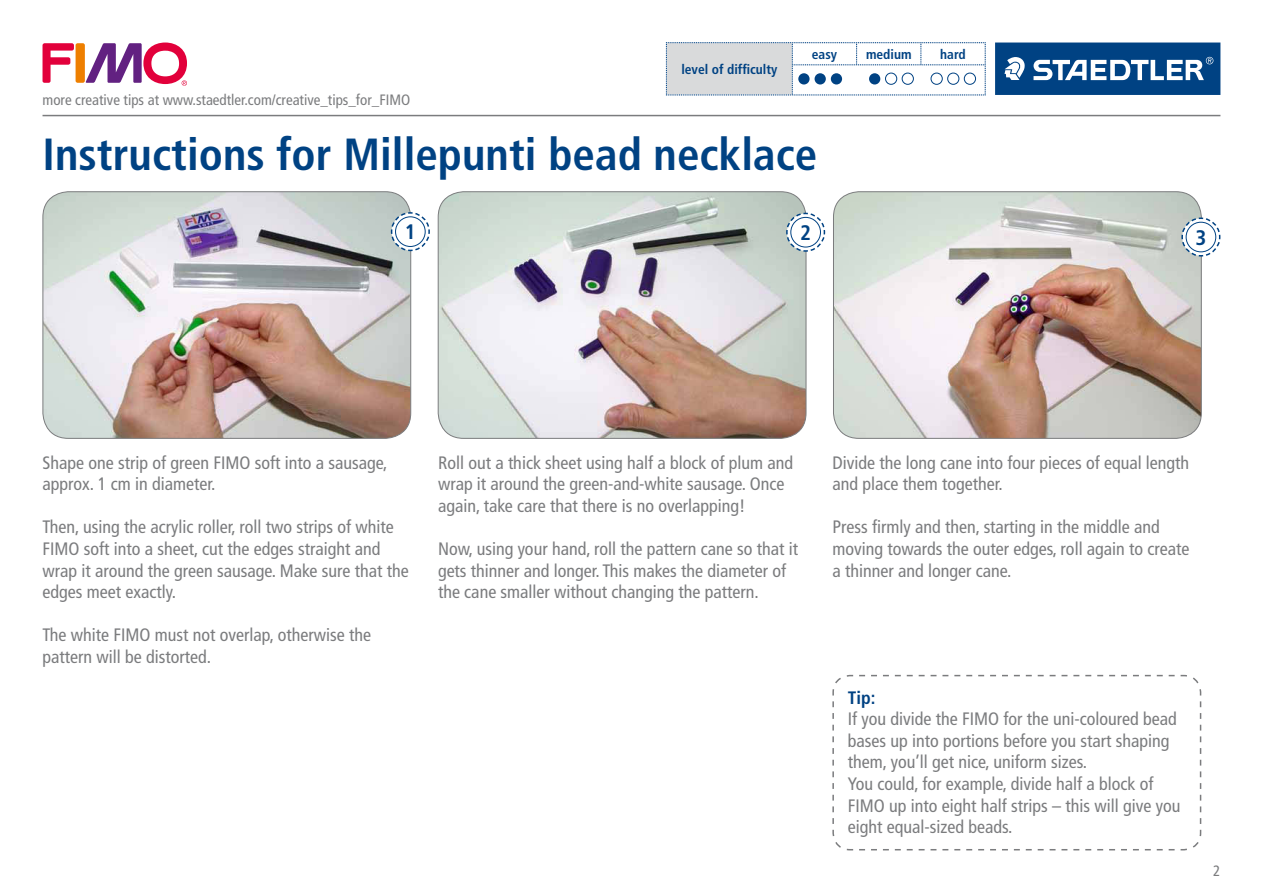
<style>
.page{position:relative;width:1263px;height:893px;background:#fff}
.page>*{position:absolute;margin:0;border:0;box-sizing:border-box;transform-origin:0 0}
.t1{font:700 condensed 45px "Frutiger";color:#004283}
.t2{font:700 condensed 21px "Frutiger";color:#004283}
.t3{font:condensed 18px/21.6px "Frutiger";color:#7b7c7e}
.t4{font:700 condensed 18px "Frutiger";color:#004283}
.t5{font:condensed 15px "Frutiger";color:#7b7c7e}
.t6{font:700 condensed 13.5px "Frutiger";color:#004283}
</style>
<div class="page">
<div style="left:995px;top:43px;width:225px;height:52px;background:#004283"></div>
<svg style="left:1004px;top:57px;width:21px;height:23px"></svg>
<svg style="left:1033px;top:57px;width:180px;height:23px"></svg>
<hr style="left:43px;top:115px;width:1177px;height:1px;background:#7b7c7e">
<svg style="left:666px;top:42px;width:320px;height:54px"></svg>
<div style="left:798px;top:73px;width:11px;height:12px;background:#004283;border-radius:50%"></div>
<div style="left:814px;top:73px;width:12px;height:12px;background:#004283;border-radius:50%"></div>
<div style="left:831px;top:73px;width:11px;height:12px;background:#004283;border-radius:50%"></div>
<div style="left:869px;top:73px;width:11px;height:12px;background:#004283;border-radius:50%"></div>
<div style="left:885px;top:73px;width:12px;height:12px;border:1px solid #004283;border-radius:50%"></div>
<div style="left:902px;top:73px;width:11px;height:12px;border:1px solid #004283;border-radius:50%"></div>
<div style="left:931px;top:73px;width:11px;height:12px;border:1px solid #004283;border-radius:50%"></div>
<div style="left:947px;top:73px;width:12px;height:12px;border:1px solid #004283;border-radius:50%"></div>
<div style="left:964px;top:73px;width:12px;height:12px;border:1px solid #004283;border-radius:50%"></div>
<img style="left:43px;top:192px;width:368px;height:246px">
<div style="left:43px;top:191px;width:368px;height:248px;border:1px solid #7b7c7e;border-radius:26px"></div>
<svg style="left:390px;top:211px;width:40px;height:41px"></svg>
<div style="left:395px;top:217px;width:30px;height:29px;background:#fff;border-radius:50%"></div>
<div style="left:395px;top:216px;width:31px;height:31px;border:1px solid #004283;border-radius:50%"></div>
<img style="left:833px;top:192px;width:368px;height:246px">
<div style="left:833px;top:191px;width:369px;height:248px;border:1px solid #7b7c7e;border-radius:26px"></div>
<svg style="left:1181px;top:217px;width:40px;height:40px"></svg>
<div style="left:1186px;top:222px;width:30px;height:30px;background:#fff;border-radius:50%"></div>
<div style="left:1186px;top:222px;width:30px;height:30px;border:1px solid #004283;border-radius:50%"></div>
<img style="left:438px;top:192px;width:368px;height:246px">
<div style="left:438px;top:191px;width:368px;height:248px;border:1px solid #7b7c7e;border-radius:26px"></div>
<svg style="left:785px;top:212px;width:41px;height:40px"></svg>
<div style="left:791px;top:217px;width:29px;height:30px;background:#fff;border-radius:50%"></div>
<div style="left:790px;top:217px;width:31px;height:30px;border:1px solid #004283;border-radius:50%"></div>
<svg style="left:832px;top:674px;width:370px;height:177px"></svg>
<svg style="left:43px;top:43px;width:31px;height:40px"></svg>
<div style="left:76px;top:43px;width:9px;height:40px;background:#ee7f00;border-radius:2px"></div>
<svg style="left:85px;top:43px;width:102px;height:43px"></svg>
<p class="t5" style="left:43px;top:91px;width:369px">more creative tips at www.staedtler.com/creative_tips_for_FIMO</p>
<p class="t6" style="left:681px;top:61px;width:98px">level of difficulty</p>
<p class="t6" style="left:812px;top:46px;width:27px">easy</p>
<p class="t6" style="left:866px;top:46px;width:47px">medium</p>
<p class="t6" style="left:940px;top:46px;width:27px">hard</p>
<h1 class="t1" style="left:43px;top:128px;width:776px">Instructions for Millepunti bead necklace</h1>
<p class="t2" style="left:405px;top:220px;width:12px">1</p>
<p class="t2" style="left:1195px;top:225px;width:12px">3</p>
<p class="t2" style="left:800px;top:220px;width:12px">2</p>
<p class="t3" style="left:43px;top:452px;width:346px">Shape one strip of green FIMO soft into a sausage, approx. 1 cm in diameter.</p>
<p class="t3" style="left:43px;top:516px;width:368px">Then, using the acrylic roller, roll two strips of white FIMO soft into a sheet, cut the edges straight and wrap it around the green sausage. Make sure that the edges meet exactly.</p>
<p class="t3" style="left:43px;top:624px;width:330px">The white FIMO must not overlap, otherwise the pattern will be distorted.</p>
<p class="t3" style="left:438px;top:452px;width:357px">Roll out a thick sheet using half a block of plum and wrap it around the green-and-white sausage. Once again, take care that there is no overlapping!</p>
<p class="t3" style="left:438px;top:538px;width:362px">Now, using your hand, roll the pattern cane so that it gets thinner and longer. This makes the diameter of the cane smaller without changing the pattern.</p>
<p class="t3" style="left:832px;top:452px;width:358px">Divide the long cane into four pieces of equal length and place them together.</p>
<p class="t3" style="left:832px;top:516px;width:359px">Press firmly and then, starting in the middle and moving towards the outer edges, roll again to create a thinner and longer cane.</p>
<p class="t4" style="left:848px;top:687px;width:29px">Tip:</p>
<p class="t3" style="left:848px;top:708px;width:334px">If you divide the FIMO for the uni-coloured bead bases up into portions before you start shaping them, you’ll get nice, uniform sizes.<br>You could, for example, divide half a block of FIMO up into eight half strips – this will give you eight equal-sized beads.</p>
<p class="t5" style="left:1213px;top:862px;width:9px">2</p>
</div>
